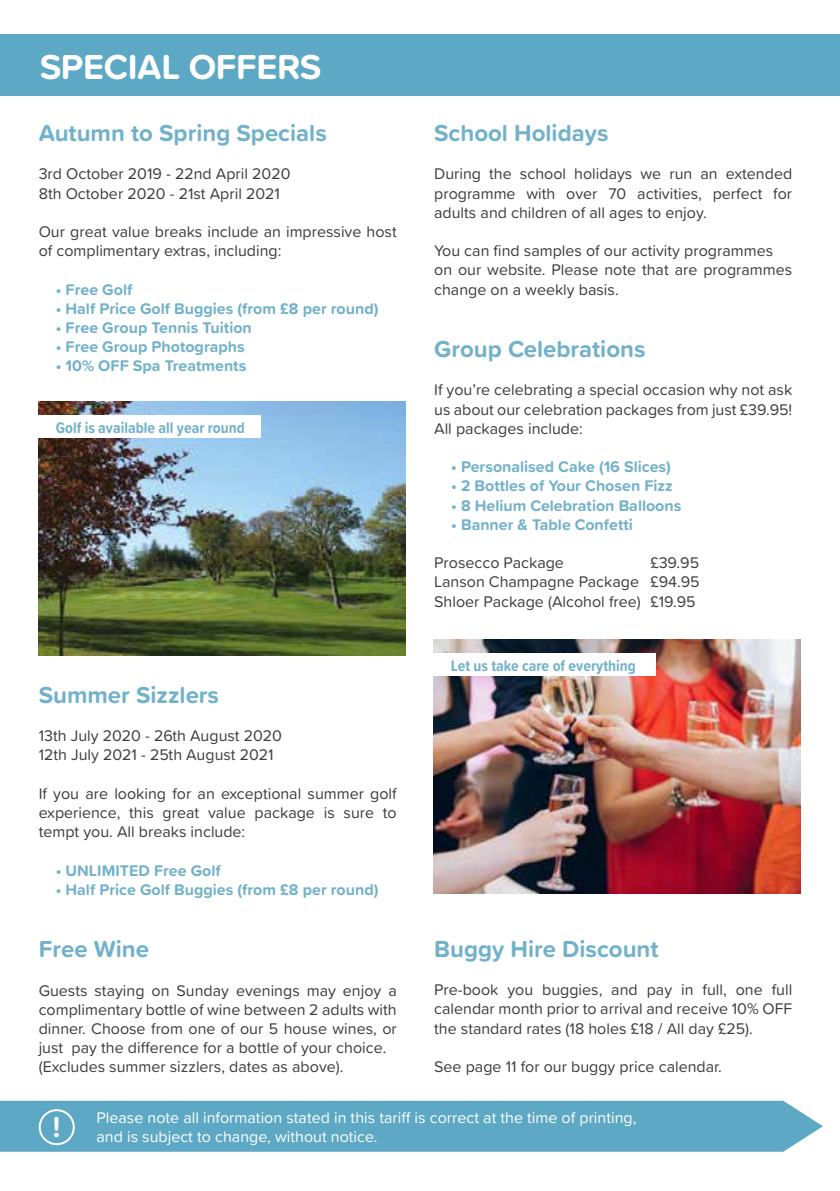
<style>
.page{position:relative;width:840px;height:1191px;background:#fff}
.page>*{position:absolute;margin:0;border:0;box-sizing:border-box;transform-origin:0 0}
.t1{font:700 36px "Proxima Soft";letter-spacing:-.01em;color:#fff}
.t2{font:700 30px "Proxima Soft Cond";color:#fff}
.t3{font:700 24px "Proxima Soft";color:#71b1ca}
.t4{font:16px/19.2px "Proxima Soft";color:#3c3c3b}
.t5{font:700 16px "Proxima Soft";color:#71b1ca}
.t6{font:16px/19.2px "Proxima Soft";color:#fff}
.t7{font:700 16px "Proxima Soft Cond";color:#71b1ca}
</style>
<div class="page">
<div style="left:0;top:1100px;width:822px;height:51px;background:#5ca8c5"></div>
<div style="left:39px;top:1109px;width:36px;height:36px;border:2px solid #fff;border-radius:50%"></div>
<img style="left:39px;top:401px;width:366px;height:254px">
<div style="left:0;top:34px;width:839px;height:61px;background:#5ca8c5"></div>
<div style="left:39px;top:415px;width:222px;height:23px;background:#fff"></div>
<img style="left:433px;top:639px;width:367px;height:254px">
<div style="left:433px;top:653px;width:222px;height:23px;background:#fff"></div>
<h1 class="t1" style="left:40px;top:40px;width:283px">SPECIAL OFFERS</h1>
<h3 class="t3" style="left:39px;top:115px;width:289px">Autumn to Spring Specials</h3>
<p class="t4" style="left:39px;top:164px;width:253px">3rd October 2019 - 22nd April 2020<br>8th October 2020 - 21st April 2021</p>
<p class="t4" style="left:39px;top:221px;width:359px">Our great value breaks include an impressive host of complimentary extras, including:</p>
<p class="t5" style="left:56px;top:277px;width:78px">• Free Golf</p>
<p class="t5" style="left:56px;top:296px;width:324px">• Half Price Golf Buggies (from £8 per round)</p>
<p class="t5" style="left:56px;top:315px;width:197px">• Free Group Tennis Tuition</p>
<p class="t5" style="left:56px;top:335px;width:190px">• Free Group Photographs</p>
<p class="t5" style="left:56px;top:354px;width:192px">• 10% OFF Spa Treatments</p>
<p class="t7" style="left:56px;top:416px;width:191px">Golf is available all year round</p>
<h3 class="t3" style="left:39px;top:676px;width:182px">Summer Sizzlers</h3>
<p class="t4" style="left:39px;top:725px;width:245px">13th July 2020 - 26th August 2020<br>12th July 2021 - 25th August 2021</p>
<p class="t4" style="left:39px;top:783px;width:359px;text-align:justify">If you are looking for an exceptional summer golf experience, this great value package is sure to tempt you. All breaks include:</p>
<p class="t5" style="left:56px;top:858px;width:166px">• UNLIMITED Free Golf</p>
<p class="t5" style="left:56px;top:877px;width:324px">• Half Price Golf Buggies (from £8 per round)</p>
<h3 class="t3" style="left:434px;top:115px;width:176px">School Holidays</h3>
<p class="t4" style="left:434px;top:164px;width:359px;text-align:justify">During the school holidays we run an extended programme with over 70 activities, perfect for adults and children of all ages to enjoy.</p>
<p class="t4" style="left:434px;top:240px;width:359px">You can find samples of our activity programmes on our website. Please note that are programmes change on a weekly basis.</p>
<h3 class="t3" style="left:434px;top:331px;width:213px">Group Celebrations</h3>
<p class="t4" style="left:434px;top:380px;width:359px;text-align:justify">If you’re celebrating a special occasion why not ask us about our celebration packages from just £39.95!<br>All packages include:</p>
<p class="t5" style="left:451px;top:455px;width:221px">• Personalised Cake (16 Slices)</p>
<p class="t5" style="left:451px;top:474px;width:223px">• 2 Bottles of Your Chosen Fizz</p>
<p class="t5" style="left:451px;top:493px;width:231px">• 8 Helium Celebration Balloons</p>
<p class="t5" style="left:451px;top:512px;width:183px">• Banner &amp; Table Confetti</p>
<p class="t4" style="left:434px;top:552px;width:131px">Prosecco Package</p>
<p class="t4" style="left:434px;top:552px;width:267px;text-align:justify;text-indent:216px">£39.95<br>Lanson Champagne Package £94.95<br>Shloer Package (Alcohol free) £19.95</p>
<p class="t7" style="left:450px;top:654px;width:186px">Let us take care of everything</p>
<h3 class="t3" style="left:434px;top:930px;width:226px">Buggy Hire Discount</h3>
<p class="t4" style="left:434px;top:979px;width:359px;text-align:justify">Pre-book you buggies, and pay in full, one full calendar month prior to arrival and receive 10% OFF the standard rates (18 holes £18 / All day £25).</p>
<p class="t4" style="left:434px;top:1056px;width:289px">See page 11 for our buggy price calendar.</p>
<h3 class="t3" style="left:39px;top:931px;width:112px">Free Wine</h3>
<p class="t4" style="left:39px;top:980px;width:359px">Guests staying on Sunday evenings may enjoy a complimentary bottle of wine between 2 adults with dinner. Choose from one of our 5 house wines, or just pay the difference for a bottle of your choice. (Excludes summer sizzlers, dates as above).</p>
<p class="t6" style="left:96px;top:1107px;width:541px">Please note all information stated in this tariff is correct at the time of printing, and is subject to change, without notice.</p>
<h2 class="t2" style="left:53px;top:1104px;width:9px">!</h2>
</div>
